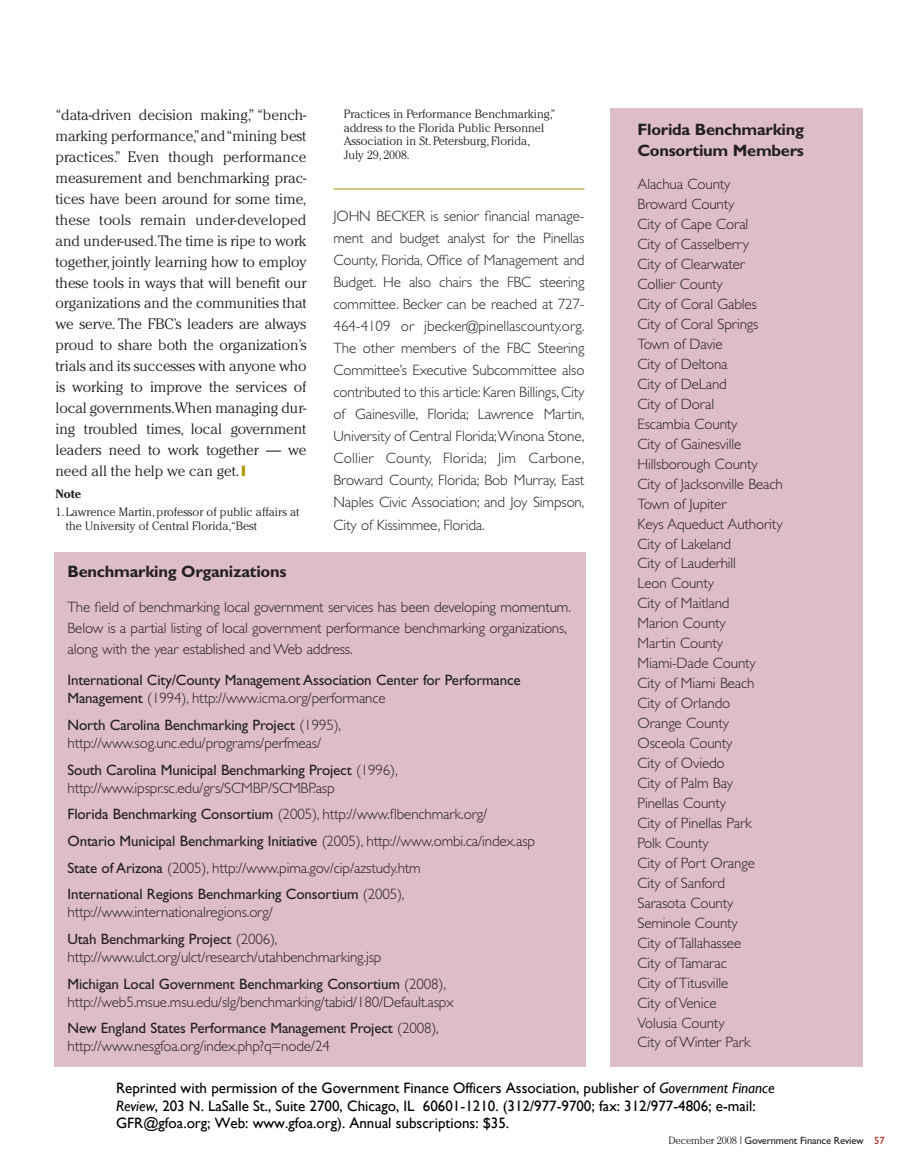
<style>
.page{position:relative;width:918px;height:1175px;background:#fff}
.page>*{position:absolute;margin:0;border:0;box-sizing:border-box;transform-origin:0 0}
.t1{font:700 16.5px/21px "Gill Sans";letter-spacing:-.015em;color:#231f20}
.t2{font:300 15px/20px "Gill Sans";letter-spacing:-.01em;color:#231f20}
.t3{font:300 15px/20.9px "Cheltenham";letter-spacing:-.005em;color:#231f20;text-align:justify}
.t4{font:15px/26.7px "Gill Sans";letter-spacing:-.01em;color:#231f20}
.t5{font:15px/17.4px "Gill Sans";color:#000}
.t6{font:300 12px/13.5px "Cheltenham";color:#231f20}
.t7{font:700 12px "Cheltenham";color:#231f20}
.t8{font:10.5px "Gill Sans";letter-spacing:-.015em;color:#231f20}
.s1{color:#ac9601}
.s2{font-style:italic}
.s3{font-weight:300}
.s4{font-weight:400}
.s5{font-family:"Cheltenham";font-weight:300}
.s6{color:#b41d15}
</style>
<div class="page">
<hr style="left:334px;top:189px;width:251px;height:1px;background:#ac9601">
<div style="left:54px;top:552px;width:531px;height:514px;background:#ddbdc7"></div>
<div style="left:610px;top:108px;width:253px;height:958px;background:#ddbdc7"></div>
<p class="t3" style="left:56px;top:106px;width:253px">“data-driven decision making,” “bench&shy;marking performance,”and “mining best practices.” Even though performance measurement and benchmarking prac&shy;tices have been around for some time, these tools remain under-developed and under-used.The time is ripe to work together,jointly learning how to employ these tools in ways that will benefit our organizations and the communities that we serve. The FBC’s leaders are always proud to share both the organization’s trials and its successes with anyone who is working to improve the services of local governments.When managing dur&shy;ing troubled times, local government leaders need to work together — we need all the help we can get.<span class="s1">❙</span></p>
<p class="t7" style="left:56px;top:490px;width:27px">Note</p>
<p class="t6" style="left:66px;top:506px;width:235px;text-indent:-10px">1.Lawrence Martin, professor of public affairs at the University of Central Florida,“Best</p>
<p class="t6" style="left:344px;top:108px;width:213px">Practices in Performance Benchmarking,” address to the Florida Public Personnel Association in St. Petersburg, Florida,<br>July 29, 2008.</p>
<p class="t1" style="left:638px;top:121px;width:168px">Florida Benchmarking<br>Consortium Members</p>
<p class="t2" style="left:638px;top:176px;width:147px">Alachua County<br>Broward County<br>City of Cape Coral<br>City of Casselberry<br>City of Clearwater<br>Collier County<br>City of Coral Gables<br>City of Coral Springs<br>Town of Davie<br>City of Deltona<br>City of DeLand<br>City of Doral<br>Escambia County<br>City of Gainesville<br>Hillsborough County<br>City of Jacksonville Beach<br>Town of Jupiter<br>Keys Aqueduct Authority<br>City of Lakeland<br>City of Lauderhill<br>Leon County<br>City of Maitland<br>Marion County<br>Martin County<br>Miami-Dade County<br>City of Miami Beach<br>City of Orlando<br>Orange County<br>Osceola County<br>City of Oviedo<br>City of Palm Bay<br>Pinellas County<br>City of Pinellas Park<br>Polk County<br>City of Port Orange<br>City of Sanford<br>Sarasota County<br>Seminole County<br>City of Tallahassee<br>City of Tamarac<br>City of Titusville<br>City of Venice<br>Volusia County<br>City of Winter Park</p>
<p class="t5" style="left:116px;top:1079px;width:660px">Reprinted with permission of the Government Finance Officers Association, publisher of <span class="s2">Government Finance<br>Review</span>, 203 N. LaSalle St., Suite 2700, Chicago, IL 60601-1210. (312/977-9700; fax: 312/977-4806; e-mail:<br>GFR@gfoa.org; Web: www.gfoa.org). Annual subscriptions: $35.</p>
<p class="t2" style="left:334px;top:206px;width:253px;line-height:22px;text-align:justify">JOHN BECKER is senior financial manage&shy;ment and budget analyst for the Pinellas County, Florida, Office of Management and Budget. He also chairs the FBC steering committee. Becker can be reached at 727- 464-4109 or jbecker@pinellascounty.org.<br>The other members of the FBC Steering Committee’s Executive Subcommittee also contributed to this article: Karen Billings, City of Gainesville, Florida; Lawrence Martin, University of Central Florida;Winona Stone, Collier County, Florida; Jim Carbone, Broward County, Florida; Bob Murray, East Naples Civic Association; and Joy Simpson, City of Kissimmee, Florida.</p>
<p class="t1" style="left:68px;top:563px;width:220px">Benchmarking Organizations</p>
<p class="t2" style="left:68px;top:598px;width:505px;line-height:21px">The field of benchmarking local government services has been developing momentum.<br>Below is a partial listing of local government performance benchmarking organizations, along with the year established and Web address.</p>
<p class="t4" style="left:68px;top:673px;width:455px;line-height:18px">International City/County Management Association Center for Performance<br>Management <span class="s3">(1994), http://www.icma.org/performance</span></p>
<p class="t2" style="left:68px;top:717px;width:275px;line-height:18px"><span class="s4">North Carolina Benchmarking Project</span> (1995), http://www.sog.unc.edu/programs/perfmeas/</p>
<p class="t2" style="left:68px;top:762px;width:332px;line-height:18px"><span class="s4">South Carolina Municipal Benchmarking Project</span> (1996), http://www.ipspr.sc.edu/grs/SCMBP/SCMBP.asp</p>
<p class="t4" style="left:68px;top:802px;width:469px">Florida Benchmarking Consortium <span class="s3">(2005), http://www.flbenchmark.org/ </span>Ontario Municipal Benchmarking Initiative <span class="s3">(2005), http://www.ombi.ca/index.asp </span>State of Arizona <span class="s3">(2005), http://www.pima.gov/cip/azstudy.htm<br></span>International Regions Benchmarking Consortium <span class="s3">(2005),</span></p>
<p class="t2" style="left:68px;top:900px;width:212px;line-height:26.7px">http://www.internationalregions.org/<br><span class="s4">Utah Benchmarking Project</span> (2006),</p>
<p class="t2" style="left:68px;top:945px;width:380px;line-height:26.7px">http://www.ulct.org/ulct/research/utahbenchmarking.jsp<br><span class="s4">Michigan Local Government Benchmarking Consortium</span> (2008),</p>
<p class="t2" style="left:68px;top:990px;width:388px;line-height:26.7px">http://web5.msue.msu.edu/slg/benchmarking/tabid/180/Default.aspx<br><span class="s4">New England States Performance Management Project</span> (2008),</p>
<p class="t2" style="left:68px;top:1038px;width:264px">http://www.nesgfoa.org/index.php?q=node/24</p>
<p class="t8" style="left:669px;top:1136px;width:218px"><span class="s5">December 2008 |</span> Government Finance Review <span class="s6">57</span></p>
</div>
